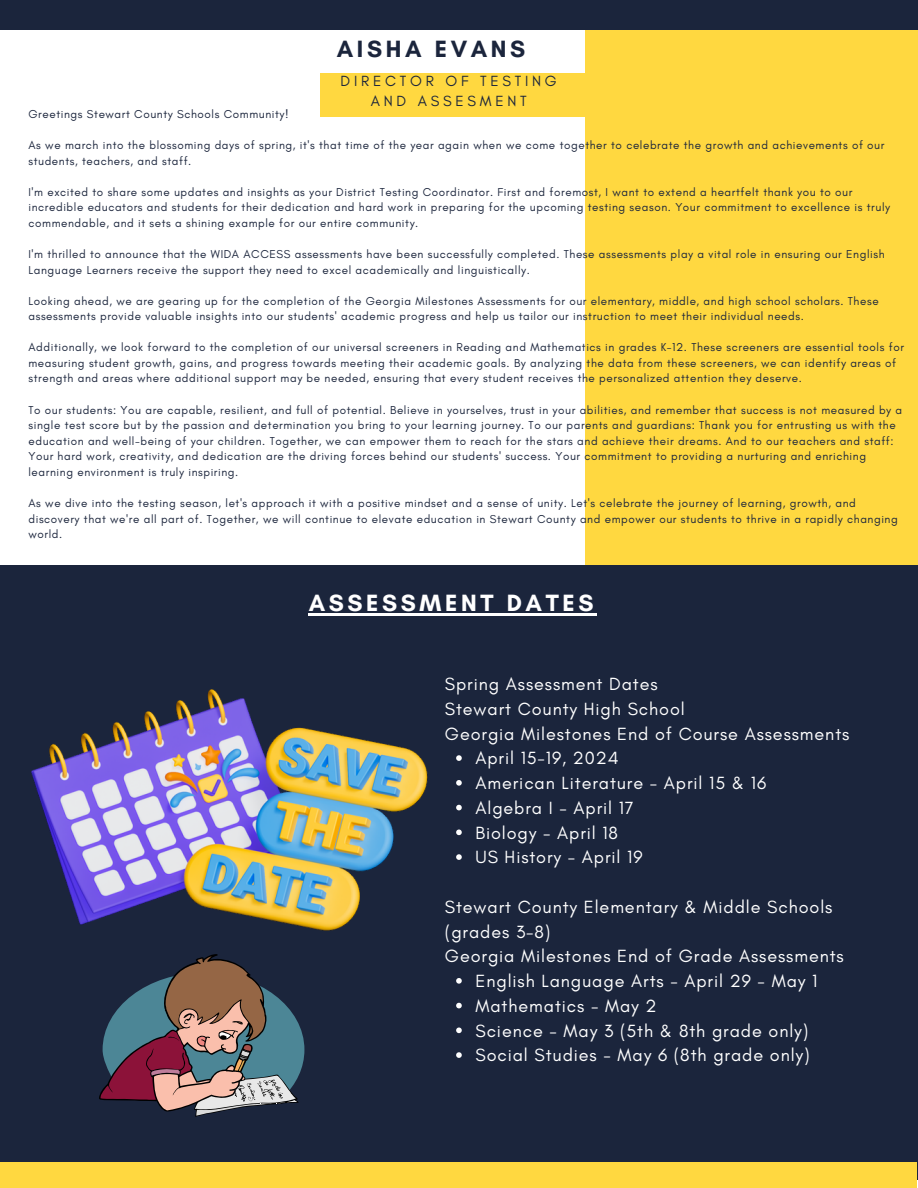
<style>
.page{position:relative;width:918px;height:1188px;background:#fff}
.page>*{position:absolute;margin:0;border:0;box-sizing:border-box;transform-origin:0 0}
.t1{font:700 24px "Glacial Indifference";letter-spacing:.15em;color:#fff}
.t2{font:700 24px "Glacial Indifference";letter-spacing:.15em;color:#1b253c}
.t3{font:18px "Glacial Indifference";letter-spacing:.05em;color:#fff}
.t4{font:15px/20.2px "Glacial Indifference";letter-spacing:.25em;color:#1b253c;text-align:center}
.t5{font:11.7px/15.6px "Glacial Indifference";letter-spacing:.05em;color:#1b253c}
</style>
<div class="page">
<div style="left:585px;top:8px;width:333px;height:576px;background:#ffd840"></div>
<div style="left:0;top:565px;width:918px;height:614px;background:#1b253c"></div>
<div style="left:0;top:0;width:918px;height:29px;background:#1b253c"></div>
<div style="left:0;top:1162px;width:916px;height:26px;background:#ffd840"></div>
<div style="left:320px;top:73px;width:277px;height:44px;background:#ffd840"></div>
<img style="left:32px;top:690px;width:396px;height:240px">
<svg style="left:99px;top:954px;width:205px;height:163px"></svg>
<hr style="left:309px;top:613px;width:288px;height:2px;background:#fff">
<svg style="left:456px;top:755px;width:6px;height:6px"></svg>
<svg style="left:456px;top:780px;width:6px;height:6px"></svg>
<svg style="left:456px;top:805px;width:6px;height:5px"></svg>
<svg style="left:456px;top:830px;width:6px;height:5px"></svg>
<svg style="left:456px;top:854px;width:6px;height:6px"></svg>
<svg style="left:456px;top:978px;width:6px;height:6px"></svg>
<svg style="left:456px;top:1003px;width:6px;height:5px"></svg>
<svg style="left:456px;top:1028px;width:6px;height:5px"></svg>
<svg style="left:456px;top:1052px;width:6px;height:6px"></svg>
<h1 class="t2" style="left:337px;top:34px;width:190px">AISHA EVANS</h1>
<p class="t4" style="left:341px;top:71px;width:218px">DIRECTOR OF TESTING<br>AND ASSESMENT</p>
<p class="t5" style="left:29px;top:106px;width:262px">Greetings Stewart County Schools Community!</p>
<p class="t5" style="left:29px;top:137px;width:857px">As we march into the blossoming days of spring, it's that time of the year again when we come together to celebrate the growth and achievements of our students, teachers, and staff.</p>
<p class="t5" style="left:29px;top:184px;width:863px">I'm excited to share some updates and insights as your District Testing Coordinator. First and foremost, I want to extend a heartfelt thank you to our incredible educators and students for their dedication and hard work in preparing for the upcoming testing season. Your commitment to excellence is truly commendable, and it sets a shining example for our entire community.</p>
<p class="t5" style="left:29px;top:246px;width:858px">I'm thrilled to announce that the WIDA ACCESS assessments have been successfully completed. These assessments play a vital role in ensuring our English<br>Language Learners receive the support they need to excel academically and linguistically.</p>
<p class="t5" style="left:29px;top:293px;width:852px">Looking ahead, we are gearing up for the completion of the Georgia Milestones Assessments for our elementary, middle, and high school scholars. These assessments provide valuable insights into our students' academic progress and help us tailor our instruction to meet their individual needs.</p>
<p class="t5" style="left:29px;top:339px;width:877px">Additionally, we look forward to the completion of our universal screeners in Reading and Mathematics in grades K-12. These screeners are essential tools for measuring student growth, gains, and progress towards meeting their academic goals. By analyzing the data from these screeners, we can identify areas of strength and areas where additional support may be needed, ensuring that every student receives the personalized attention they deserve.</p>
<p class="t5" style="left:29px;top:402px;width:875px">To our students: You are capable, resilient, and full of potential. Believe in yourselves, trust in your abilities, and remember that success is not measured by a single test score but by the passion and determination you bring to your learning journey. To our parents and guardians: Thank you for entrusting us with the education and well-being of your children. Together, we can empower them to reach for the stars and achieve their dreams. And to our teachers and staff:<br>Your hard work, creativity, and dedication are the driving forces behind our students' success. Your commitment to providing a nurturing and enriching learning environment is truly inspiring.</p>
<p class="t5" style="left:29px;top:495px;width:871px">As we dive into the testing season, let's approach it with a positive mindset and a sense of unity. Let's celebrate the journey of learning, growth, and discovery that we're all part of. Together, we will continue to elevate education in Stewart County and empower our students to thrive in a rapidly changing world.</p>
<h1 class="t1" style="left:309px;top:588px;width:286px">ASSESSMENT DATES</h1>
<h2 class="t3" style="left:445px;top:673px;width:214px">Spring Assessment Dates</h2>
<h2 class="t3" style="left:445px;top:698px;width:241px">Stewart County High School</h2>
<h2 class="t3" style="left:445px;top:722px;width:406px">Georgia Milestones End of Course Assessments</h2>
<h2 class="t3" style="left:475px;top:747px;width:145px">April 15-19, 2024</h2>
<h2 class="t3" style="left:475px;top:772px;width:292px">American Literature - April 15 &amp; 16</h2>
<h2 class="t3" style="left:475px;top:797px;width:160px">Algebra I - April 17</h2>
<h2 class="t3" style="left:475px;top:821px;width:144px">Biology - April 18</h2>
<h2 class="t3" style="left:475px;top:846px;width:169px">US History - April 19</h2>
<h2 class="t3" style="left:445px;top:896px;width:389px">Stewart County Elementary &amp; Middle Schools</h2>
<h2 class="t3" style="left:445px;top:920px;width:107px">(grades 3-8)</h2>
<h2 class="t3" style="left:445px;top:945px;width:400px">Georgia Milestones End of Grade Assessments</h2>
<h2 class="t3" style="left:475px;top:970px;width:343px">English Language Arts - April 29 - May 1</h2>
<h2 class="t3" style="left:475px;top:995px;width:183px">Mathematics - May 2</h2>
<h2 class="t3" style="left:475px;top:1019px;width:334px">Science - May 3 (5th &amp; 8th grade only)</h2>
<h2 class="t3" style="left:475px;top:1044px;width:336px">Social Studies - May 6 (8th grade only)</h2>
</div>
